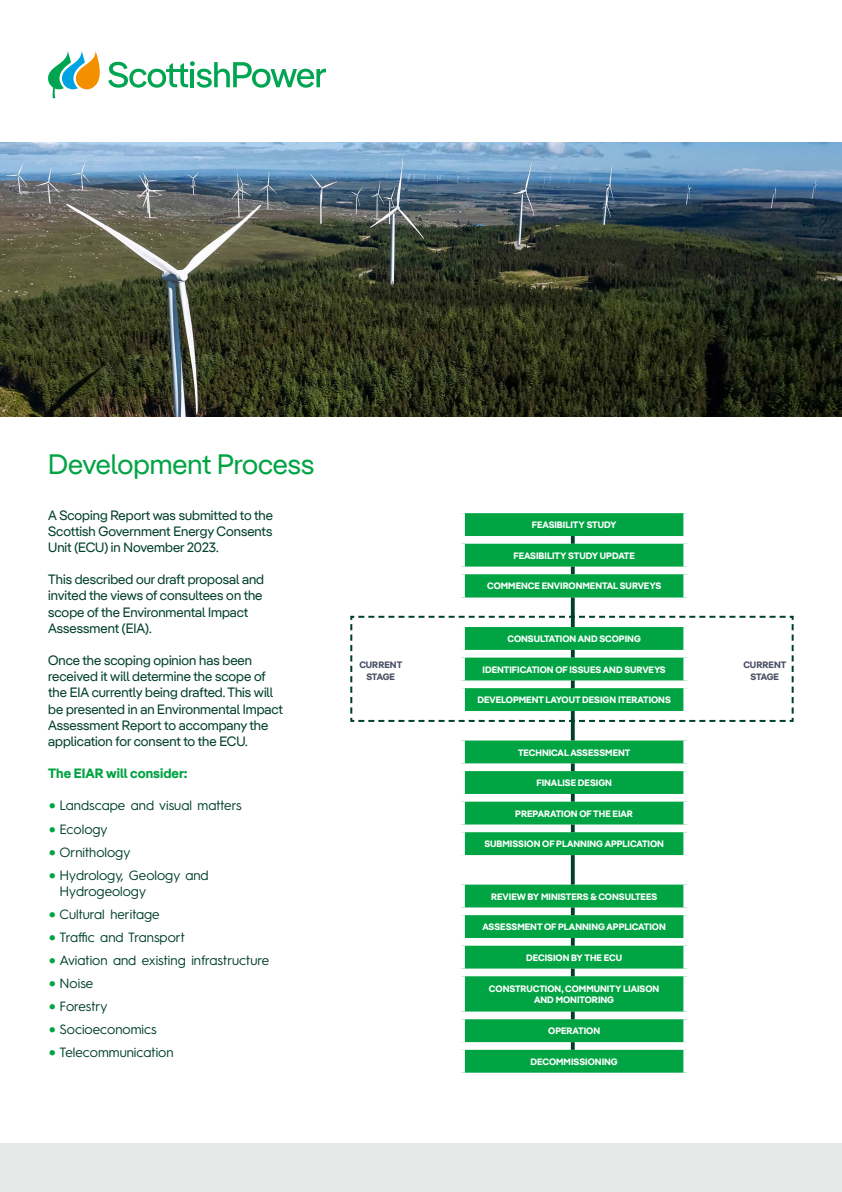
<style>
.page{position:relative;width:842px;height:1192px;background:#fff}
.page>*{position:absolute;margin:0;border:0;box-sizing:border-box;transform-origin:0 0}
.t1{font:28px "Iber Pangea";color:#00a443}
.t2{font:13.5px/16.1px "Iber Pangea";color:#00402a}
.t3{font:13.5px/16px "Hurme Geometric Sans 3";color:#00402a}
.t4{font:700 13.5px "Iber Pangea";color:#00a443}
.t5{font:700 9.25px/11.1px "Iber Pangea";color:#fff;text-align:center}
.t6{font:700 9.25px/11.6px "Iber Pangea";color:#4b4f65;text-align:center}
.s1{font-size:32.5px;color:#00a443}
</style>
<div class="page">
<svg style="left:48px;top:51px;width:278px;height:47px"></svg>
<img style="left:0;top:143px;width:842px;height:274px">
<div style="left:465px;top:513px;width:218px;height:560px;background:#00a443"></div>
<svg style="left:465px;top:605px;width:218px;height:272px;fill:#00a443"></svg>
<div style="left:457px;top:536px;width:234px;height:8px;background:#fff"></div>
<div style="left:457px;top:567px;width:234px;height:7px;background:#fff"></div>
<div style="left:457px;top:598px;width:234px;height:7px;background:#fff"></div>
<div style="left:457px;top:733px;width:234px;height:8px;background:#fff"></div>
<div style="left:457px;top:763px;width:234px;height:8px;background:#fff"></div>
<div style="left:457px;top:794px;width:234px;height:8px;background:#fff"></div>
<div style="left:457px;top:825px;width:234px;height:7px;background:#fff"></div>
<div style="left:457px;top:855px;width:234px;height:8px;background:#fff"></div>
<div style="left:457px;top:877px;width:234px;height:8px;background:#fff"></div>
<div style="left:457px;top:907px;width:234px;height:8px;background:#fff"></div>
<div style="left:457px;top:938px;width:234px;height:8px;background:#fff"></div>
<div style="left:457px;top:969px;width:234px;height:7px;background:#fff"></div>
<div style="left:457px;top:1012px;width:234px;height:7px;background:#fff"></div>
<div style="left:457px;top:1042px;width:234px;height:8px;background:#fff"></div>
<svg style="left:350px;top:615px;width:444px;height:108px"></svg>
<svg style="left:571px;top:536px;width:4px;height:8px"></svg>
<svg style="left:571px;top:567px;width:4px;height:7px"></svg>
<svg style="left:571px;top:598px;width:4px;height:29px"></svg>
<svg style="left:571px;top:650px;width:4px;height:8px"></svg>
<svg style="left:571px;top:680px;width:4px;height:8px"></svg>
<svg style="left:571px;top:763px;width:4px;height:8px"></svg>
<svg style="left:571px;top:794px;width:4px;height:8px"></svg>
<svg style="left:571px;top:825px;width:4px;height:7px"></svg>
<svg style="left:571px;top:855px;width:4px;height:30px"></svg>
<svg style="left:571px;top:907px;width:4px;height:8px"></svg>
<svg style="left:571px;top:938px;width:4px;height:8px"></svg>
<svg style="left:571px;top:1012px;width:4px;height:7px"></svg>
<svg style="left:571px;top:1042px;width:4px;height:8px"></svg>
<svg style="left:571px;top:711px;width:4px;height:30px"></svg>
<svg style="left:571px;top:969px;width:4px;height:7px"></svg>
<div style="left:0;top:1144px;width:842px;height:48px;background:#e6e7e7"></div>
<h1 class="t1" style="left:48px;top:444px;width:268px">Development Process</h1>
<p class="t2" style="left:48px;top:506px;width:226px;text-align:justify">A Scoping Report was submitted to the Scottish Government Energy Consents Unit (ECU) in November 2023.</p>
<p class="t2" style="left:48px;top:571px;width:217px">This described our draft proposal and invited the views of consultees on the scope of the Environmental Impact<br>Assessment (EIA).</p>
<p class="t2" style="left:48px;top:652px;width:236px">Once the scoping opinion has been received it will determine the scope of the EIA currently being drafted. This will be presented in an Environmental Impact Assessment Report to accompany the application for consent to the ECU.</p>
<p class="t4" style="left:48px;top:764px;width:141px">The EIAR will consider:</p>
<p class="t3" style="left:48px;top:797px;width:195px"><span class="s1">•</span> Landscape and visual matters</p>
<p class="t3" style="left:48px;top:820px;width:61px"><span class="s1">•</span> Ecology</p>
<p class="t3" style="left:48px;top:843px;width:84px"><span class="s1">•</span> Ornithology</p>
<p class="t3" style="left:60px;top:866px;width:151px;text-indent:-11px"><span class="s1">•</span> Hydrology, Geology and<br>Hydrogeology</p>
<p class="t3" style="left:48px;top:905px;width:113px"><span class="s1">•</span> Cultural heritage</p>
<p class="t3" style="left:48px;top:928px;width:138px"><span class="s1">•</span> Traffic and Transport</p>
<p class="t3" style="left:48px;top:951px;width:222px"><span class="s1">•</span> Aviation and existing infrastructure</p>
<p class="t3" style="left:48px;top:974px;width:47px"><span class="s1">•</span> Noise</p>
<p class="t3" style="left:48px;top:998px;width:61px"><span class="s1">•</span> Forestry</p>
<p class="t3" style="left:48px;top:1021px;width:110px"><span class="s1">•</span> Socioeconomics</p>
<p class="t3" style="left:48px;top:1044px;width:127px"><span class="s1">•</span> Telecommunication</p>
<p class="t6" style="left:359px;top:659px;width:44px">CURRENT<br>STAGE</p>
<p class="t5" style="left:532px;top:519px;width:86px">FEASIBILITY STUDY</p>
<p class="t5" style="left:513px;top:550px;width:123px">FEASIBILITY STUDY UPDATE</p>
<p class="t5" style="left:487px;top:580px;width:176px">COMMENCE ENVIRONMENTAL SURVEYS</p>
<p class="t5" style="left:507px;top:633px;width:135px">CONSULTATION AND SCOPING</p>
<p class="t5" style="left:482px;top:663px;width:185px">IDENTIFICATION OF ISSUES AND SURVEYS</p>
<p class="t5" style="left:477px;top:694px;width:195px">DEVELOPMENT LAYOUT DESIGN ITERATIONS</p>
<p class="t5" style="left:518px;top:746px;width:114px">TECHNICAL ASSESSMENT</p>
<p class="t5" style="left:536px;top:777px;width:77px">FINALISE DESIGN</p>
<p class="t5" style="left:515px;top:807px;width:119px">PREPARATION OF THE EIAR</p>
<p class="t5" style="left:484px;top:838px;width:181px">SUBMISSION OF PLANNING APPLICATION</p>
<p class="t5" style="left:491px;top:890px;width:168px">REVIEW BY MINISTERS &amp; CONSULTEES</p>
<p class="t5" style="left:482px;top:921px;width:185px">ASSESSMENT OF PLANNING APPLICATION</p>
<p class="t5" style="left:526px;top:952px;width:97px">DECISION BY THE ECU</p>
<p class="t5" style="left:489px;top:983px;width:172px">CONSTRUCTION, COMMUNITY LIAISON<br>AND MONITORING</p>
<p class="t5" style="left:548px;top:1025px;width:53px">OPERATION</p>
<p class="t5" style="left:530px;top:1056px;width:89px">DECOMMISSIONING</p>
<p class="t6" style="left:743px;top:659px;width:44px">CURRENT<br>STAGE</p>
</div>
